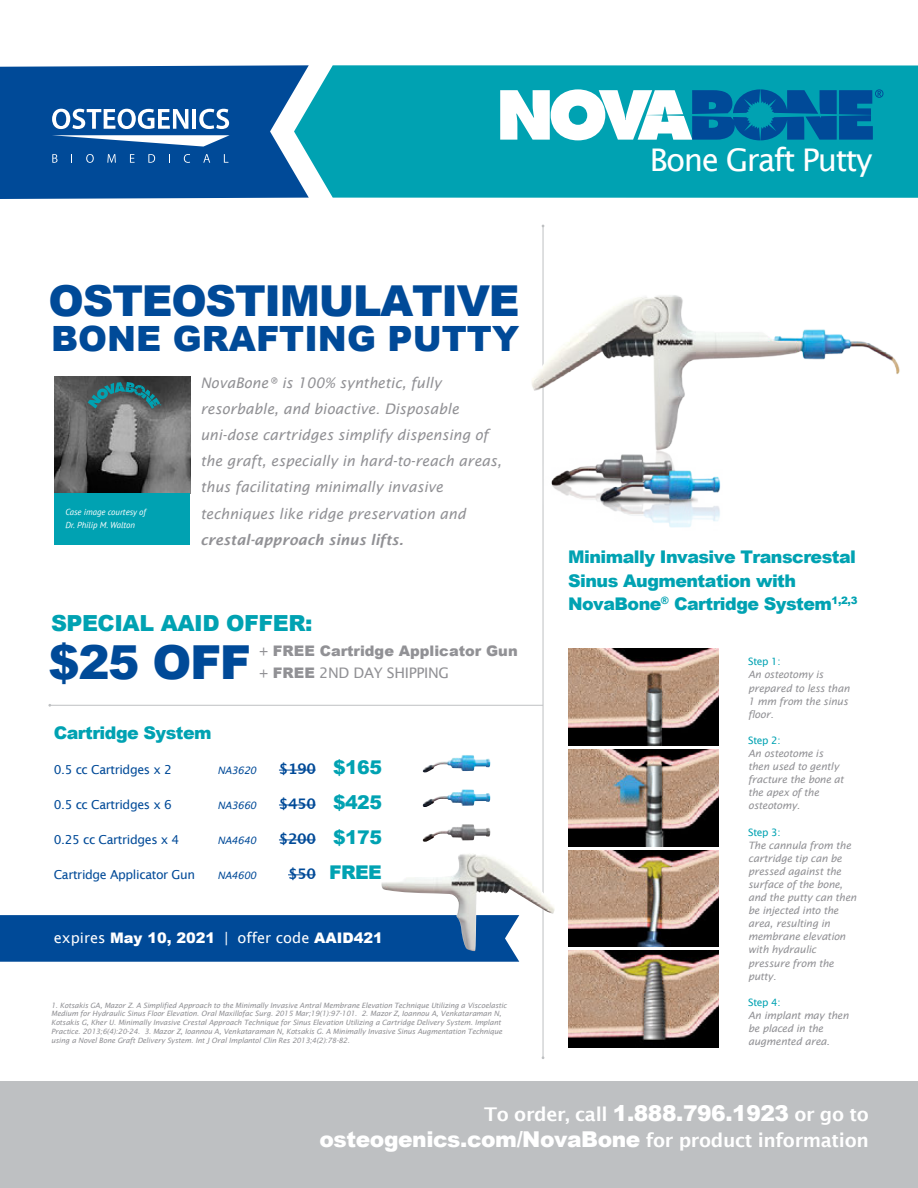
<style>
.page{position:relative;width:918px;height:1188px;background:#fff}
.page>*{position:absolute;margin:0;border:0;box-sizing:border-box;transform-origin:0 0}
.t1{font:900 46.95px "Arial";color:#004a98}
.t2{font:900 42.6px "Arial";letter-spacing:-.03em;color:#004a98}
.t3{font:900 34.8px "Arial";color:#004a98}
.t4{font:31.2px "Lucida Sans";letter-spacing:-.05em;color:#fff}
.t5{font:900 22.2px "Arial";letter-spacing:-.02em;color:#00a2b2}
.t6{font:900 21.9px "Arial";letter-spacing:-.02em;color:#fff}
.t7{font:600 18.9px "Lucida Sans";letter-spacing:-.02em;color:#fff}
.t8{font:900 18.9px "Arial";color:#00a2b2}
.t9{font:900 17.4px/23.2px "Arial";letter-spacing:-.03em;color:#00a2b2}
.t10{font:italic 14.55px/26.2px "Lucida Sans";color:#919195}
.t11{font:14.55px "Lucida Sans";color:#fff}
.t12{font:italic 600 14.55px "Lucida Sans";color:#919195}
.t13{font:900 14.55px "Arial";color:#919195}
.t14{font:700 14.55px "Lucida Grande";letter-spacing:-.03em;color:#004a98}
.t15{font:14.55px "Lucida Sans";letter-spacing:-.02em;color:#919195}
.t16{font:12.3px "Lucida Sans";letter-spacing:-.03em;color:#004a98}
.t17{font:italic 10.2px/13px "Lucida Sans";letter-spacing:-.02em;color:#919195}
.t18{font:10.2px "Lucida Sans";letter-spacing:-.03em;color:#00a2b2}
.t19{font:italic 10.2px "Lucida Sans";letter-spacing:-.03em;color:#004a98}
.t20{font:italic 8.7px/13px "PT Sans";color:#fff}
.t21{font:italic 7.2px/8.7px "Lucida Sans";letter-spacing:-.02em;color:#919195}
.s1{font-family:"Lucida Sans";font-weight:400}
.s2{font-family:"Arial";font-weight:900}
.s3{font-family:"Arial";font-weight:900;font-size:18.9px;color:#00a2b2}
.s4{font-family:"Lucida Grande";font-weight:700;font-size:14.55px;color:#004a98}
.s5{font-family:"Arial";font-weight:900;font-size:21.9px}
.s6{font-family:"Lucida Sans";font-weight:600;font-size:18.9px}
</style>
<div class="page">
<div style="left:0;top:915px;width:519px;height:47px;background:#004a98"></div>
<div style="left:0;top:1082px;width:918px;height:106px;background:#bec0c2"></div>
<img style="left:568px;top:649px;width:150px;height:96px">
<img style="left:568px;top:750px;width:150px;height:96px">
<img style="left:568px;top:850px;width:150px;height:97px">
<img style="left:568px;top:951px;width:150px;height:97px">
<hr style="left:543px;top:226px;width:1px;height:832px;background:#bec0c2">
<hr style="left:50px;top:705px;width:493px;height:1px;background:#bec0c2">
<hr style="left:279px;top:770px;width:37px;height:1px;background:#004a98">
<hr style="left:279px;top:805px;width:37px;height:1px;background:#004a98">
<hr style="left:279px;top:840px;width:37px;height:1px;background:#004a98">
<svg style="left:288px;top:874px;width:28px;height:1px"></svg>
<img style="left:381px;top:853px;width:174px;height:98px">
<img style="left:422px;top:824px;width:68px;height:18px">
<img style="left:422px;top:755px;width:68px;height:18px">
<img style="left:422px;top:789px;width:68px;height:18px">
<div style="left:309px;top:65px;width:609px;height:133px;background:#00a2b2"></div>
<img style="left:55px;top:376px;width:135px;height:118px">
<svg style="left:88px;top:382px;width:73px;height:27px;background:#3e6b6f"></svg>
<svg style="left:500px;top:89px;width:383px;height:51px"></svg>
<img style="left:532px;top:224px;width:368px;height:389px">
<svg style="left:0;top:65px;width:309px;height:134px;background:#2162a5"></svg>
<div style="left:55px;top:494px;width:135px;height:51px;background:#00a2b2"></div>
<h2 class="t2" style="left:49px;top:270px;width:473px">OSTEOSTIMULATIVE</h2>
<h3 class="t3" style="left:51px;top:313px;width:470px">BONE GRAFTING PUTTY</h3>
<p class="t20" style="left:65px;top:506px;width:82px">Case image courtesy of<br>Dr. Philip M. Walton</p>
<p class="t10" style="left:200px;top:369px;width:303px">NovaBone® is 100% synthetic, fully resorbable, and bioactive. Disposable uni-dose cartridges simplify dispensing of the graft, especially in hard-to-reach areas, thus facilitating minimally invasive techniques like ridge preservation and</p>
<h3 class="t12" style="left:200px;top:531px;width:205px">crestal-approach sinus lifts.</h3>
<h3 class="t5" style="left:51px;top:607px;width:263px">SPECIAL AAID OFFER:</h3>
<h1 class="t1" style="left:49px;top:628px;width:204px">$25 OFF</h1>
<h3 class="t13" style="left:259px;top:640px;width:260px"><span class="s1">+</span> FREE Cartridge Applicator Gun</h3>
<h3 class="t15" style="left:259px;top:664px;width:192px">+ <span class="s2">FREE</span> 2ND DAY SHIPPING</h3>
<h3 class="t9" style="left:54px;top:721px;width:159px">Cartridge System</h3>
<h3 class="t16" style="left:54px;top:763px;width:120px">0.5 cc Cartridges x 2</h3>
<h3 class="t19" style="left:218px;top:765px;width:40px">NA3620</h3>
<h3 class="t14" style="left:279px;top:757px;width:105px">$190 <span class="s3">$165</span></h3>
<h3 class="t16" style="left:54px;top:797px;width:120px">0.5 cc Cartridges x 6</h3>
<h3 class="t19" style="left:218px;top:799px;width:40px">NA3660</h3>
<h3 class="t14" style="left:279px;top:792px;width:105px">$450 <span class="s3">$425</span></h3>
<h3 class="t16" style="left:54px;top:832px;width:127px">0.25 cc Cartridges x 4</h3>
<h3 class="t19" style="left:218px;top:834px;width:40px">NA4640</h3>
<h3 class="t14" style="left:279px;top:827px;width:105px">$200 <span class="s3">$175</span></h3>
<h3 class="t16" style="left:54px;top:867px;width:143px">Cartridge Applicator Gun</h3>
<h3 class="t19" style="left:218px;top:869px;width:40px">NA4600</h3>
<h3 class="t8" style="left:288px;top:858px;width:95px"><span class="s4">$50</span> FREE</h3>
<h3 class="t11" style="left:54px;top:929px;width:331px">expires <span class="s2">May 10, 2021</span> | offer code <span class="s2">AAID421</span></h3>
<p class="t21" style="left:51px;top:1001px;width:457px">1. Kotsakis GA, Mazor Z. A Simplified Approach to the Minimally Invasive Antral Membrane Elevation Technique Utilizing a Viscoelastic Medium for Hydraulic Sinus Floor Elevation. Oral Maxillofac Surg. 2015 Mar;19(1):97-101. 2. Mazor Z, Ioannou A, Venkataraman N, Kotsakis G, Kher U. Minimally Invasive Crestal Approach Technique for Sinus Elevation Utilizing a Cartridge Delivery System. Implant Practice. 2013;6(4):20-24. 3. Mazor Z, Ioannou A, Venkataraman N, Kotsakis G. A Minimally Invasive Sinus Augmentation Technique using a Novel Bone Graft Delivery System. Int J Oral Implantol Clin Res 2013;4(2):78-82.</p>
<h3 class="t4" style="left:650px;top:142px;width:224px">Bone Graft Putty</h3>
<h3 class="t9" style="left:568px;top:545px;width:291px">Minimally Invasive Transcrestal<br>Sinus Augmentation with<br>NovaBone<sup>®</sup> Cartridge System<sup>1,2,3</sup></h3>
<h3 class="t18" style="left:748px;top:656px;width:34px">Step 1:</h3>
<h3 class="t17" style="left:748px;top:668px;width:103px">An osteotomy is prepared to less than<br>1 mm from the sinus floor.</h3>
<h3 class="t18" style="left:748px;top:734px;width:34px">Step 2:</h3>
<h3 class="t17" style="left:748px;top:747px;width:97px">An osteotome is then used to gently fracture the bone at the apex of the osteotomy.</h3>
<h3 class="t18" style="left:748px;top:826px;width:34px">Step 3:</h3>
<h3 class="t17" style="left:748px;top:839px;width:110px">The cannula from the cartridge tip can be pressed against the surface of the bone, and the putty can then be injected into the area, resulting in membrane elevation with hydraulic pressure from the putty.</h3>
<h3 class="t18" style="left:748px;top:996px;width:34px">Step 4:</h3>
<h3 class="t17" style="left:748px;top:1009px;width:102px">An implant may then be placed in the augmented area.</h3>
<h3 class="t7" style="left:484px;top:1104px;width:386px">To order, call <span class="s5">1.888.796.1923</span> or go to</h3>
<h3 class="t6" style="left:319px;top:1124px;width:551px">osteogenics.com/NovaBone <span class="s6">for product information</span></h3>
</div>
